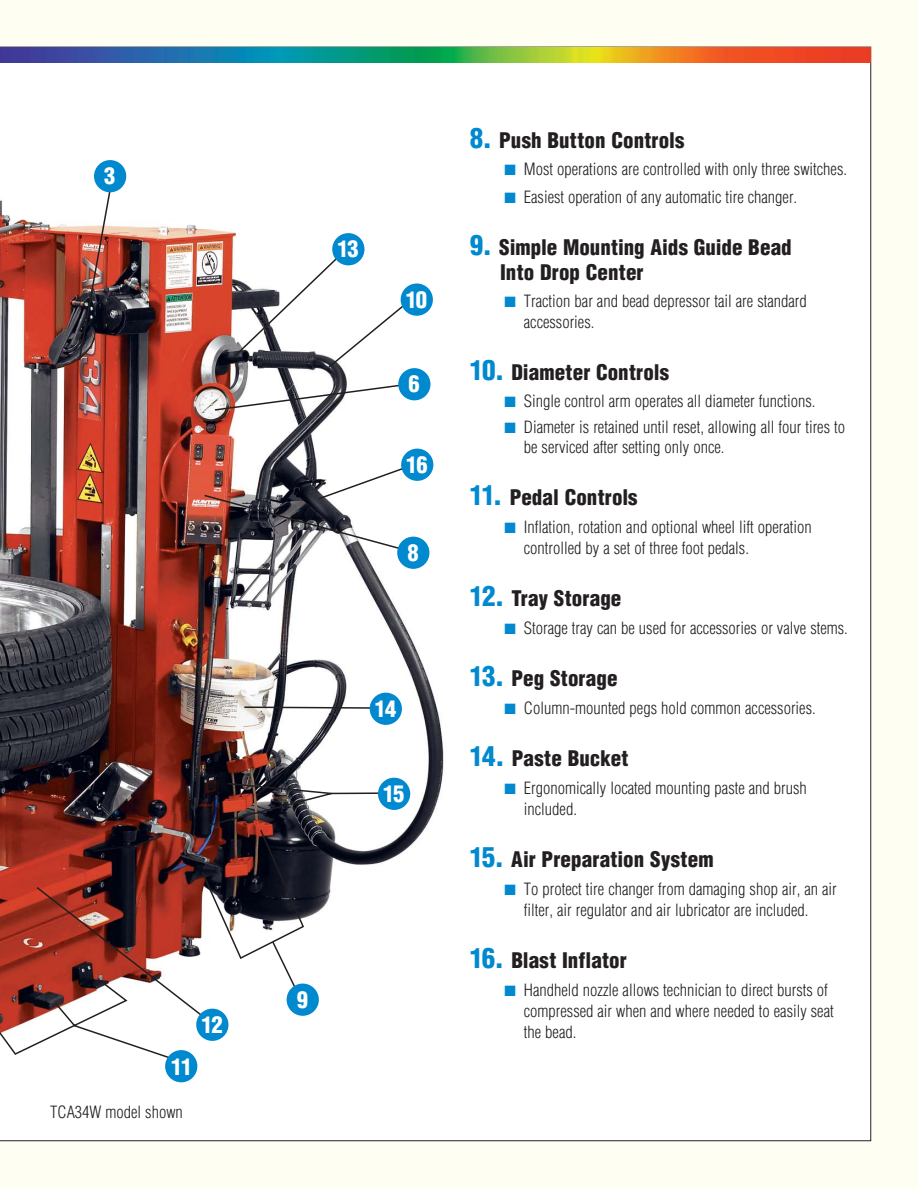
<style>
.page{position:relative;width:918px;height:1188px;background:#fffef2}
.page>*{position:absolute;margin:0;border:0;box-sizing:border-box;transform-origin:0 0}
.t1{font:900 condensed 22.5px "Helvetica";letter-spacing:-.05em;color:#fff}
.t2{font:900 condensed 21px/25.2px "Helvetica";color:#231f20}
.t3{font:300 condensed 16.5px/21px "Helvetica";color:#231f20}
.s1{font-size:27px;color:#0089cf}
.s2{color:#0089cf}
</style>
<div class="page">
<div style="left:0;top:62px;width:871px;height:1079px;background:#fff"></div>
<img style="left:0;top:47px;width:871px;height:15px">
<img style="left:0;top:81px;width:456px;height:1030px">
<svg style="left:243px;top:706px;width:127px;height:4px"></svg>
<svg style="left:203px;top:466px;width:203px;height:85px"></svg>
<svg style="left:213px;top:384px;width:189px;height:28px"></svg>
<hr style="left:331px;top:792px;width:50px;height:2px;background:#231f20">
<img style="left:78px;top:189px;width:34px;height:173px">
<svg style="left:232px;top:255px;width:175px;height:114px"></svg>
<svg style="left:0;top:782px;width:340px;height:277px"></svg>
<div style="left:165px;top:1050px;width:32px;height:32px;background:#0089cf;border-radius:50%"></div>
<div style="left:196px;top:1009px;width:32px;height:32px;background:#0089cf;border-radius:50%"></div>
<div style="left:378px;top:778px;width:32px;height:32px;background:#0089cf;border-radius:50%"></div>
<div style="left:370px;top:693px;width:32px;height:32px;background:#0089cf;border-radius:50%"></div>
<div style="left:397px;top:537px;width:32px;height:32px;background:#0089cf;border-radius:50%"></div>
<div style="left:401px;top:449px;width:32px;height:32px;background:#0089cf;border-radius:50%"></div>
<div style="left:398px;top:368px;width:32px;height:32px;background:#0089cf;border-radius:50%"></div>
<div style="left:401px;top:284px;width:32px;height:32px;background:#0089cf;border-radius:50%"></div>
<div style="left:332px;top:233px;width:32px;height:32px;background:#0089cf;border-radius:50%"></div>
<div style="left:94px;top:160px;width:32px;height:32px;background:#0089cf;border-radius:50%"></div>
<div style="left:287px;top:984px;width:32px;height:32px;background:#0089cf;border-radius:50%"></div>
<h1 class="t1" style="left:104px;top:168px;width:13px">3</h1>
<h1 class="t1" style="left:171px;top:1058px;width:23px">11</h1>
<p class="t3" style="left:50px;top:1103px;width:134px">TCA34W model shown</p>
<h1 class="t1" style="left:201px;top:1016px;width:23px">12</h1>
<h1 class="t1" style="left:337px;top:241px;width:23px">13</h1>
<h1 class="t1" style="left:406px;top:291px;width:23px">10</h1>
<h1 class="t1" style="left:408px;top:376px;width:13px">6</h1>
<h1 class="t1" style="left:406px;top:456px;width:23px">16</h1>
<h1 class="t1" style="left:407px;top:544px;width:13px">8</h1>
<h1 class="t1" style="left:375px;top:700px;width:23px">14</h1>
<h1 class="t1" style="left:383px;top:785px;width:23px">15</h1>
<h1 class="t1" style="left:297px;top:991px;width:13px">9</h1>
<p class="t2" style="left:470px;top:129px;width:216px"><span class="s1">8.</span> Push Button Controls</p>
<p class="t3" style="left:504px;top:160px;width:344px"><span class="s2">■</span> Most operations are controlled with only three switches.</p>
<p class="t3" style="left:504px;top:188px;width:294px"><span class="s2">■</span> Easiest operation of any automatic tire changer.</p>
<p class="t2" style="left:500px;top:237px;width:293px;text-indent:-30px"><span class="s1">9.</span> Simple Mounting Aids Guide Bead<br>Into Drop Center</p>
<p class="t3" style="left:524px;top:292px;width:284px;text-indent:-20px"><span class="s2">■</span> Traction bar and bead depressor tail are standard accessories.</p>
<p class="t2" style="left:470px;top:362px;width:201px"><span class="s1">10.</span> Diameter Controls</p>
<p class="t3" style="left:504px;top:392px;width:313px"><span class="s2">■</span> Single control arm operates all diameter functions.</p>
<p class="t3" style="left:524px;top:419px;width:323px;line-height:19.8px;text-indent:-20px"><span class="s2">■</span> Diameter is retained until reset, allowing all four tires to be serviced after setting only once.</p>
<p class="t2" style="left:470px;top:487px;width:169px"><span class="s1">11.</span> Pedal Controls</p>
<p class="t3" style="left:524px;top:518px;width:290px;text-indent:-20px"><span class="s2">■</span> Inflation, rotation and optional wheel lift operation controlled by a set of three foot pedals.</p>
<p class="t2" style="left:470px;top:588px;width:153px"><span class="s1">12.</span> Tray Storage</p>
<p class="t3" style="left:504px;top:619px;width:345px"><span class="s2">■</span> Storage tray can be used for accessories or valve stems.</p>
<p class="t2" style="left:470px;top:668px;width:149px"><span class="s1">13.</span> Peg Storage</p>
<p class="t3" style="left:504px;top:699px;width:313px"><span class="s2">■</span> Column-mounted pegs hold common accessories.</p>
<p class="t2" style="left:470px;top:748px;width:160px"><span class="s1">14.</span> Paste Bucket</p>
<p class="t3" style="left:524px;top:779px;width:285px;text-indent:-20px"><span class="s2">■</span> Ergonomically located mounting paste and brush included.</p>
<p class="t2" style="left:470px;top:849px;width:245px"><span class="s1">15.</span> Air Preparation System</p>
<p class="t3" style="left:504px;top:880px;width:334px;text-align:center"><span class="s2">■</span> To protect tire changer from damaging shop air, an air filter, air regulator and air lubricator are included.</p>
<p class="t2" style="left:470px;top:950px;width:158px"><span class="s1">16.</span> Blast Inflator</p>
<p class="t3" style="left:524px;top:981px;width:311px;text-indent:-20px"><span class="s2">■</span> Handheld nozzle allows technician to direct bursts of compressed air when and where needed to easily seat the bead.</p>
</div>
